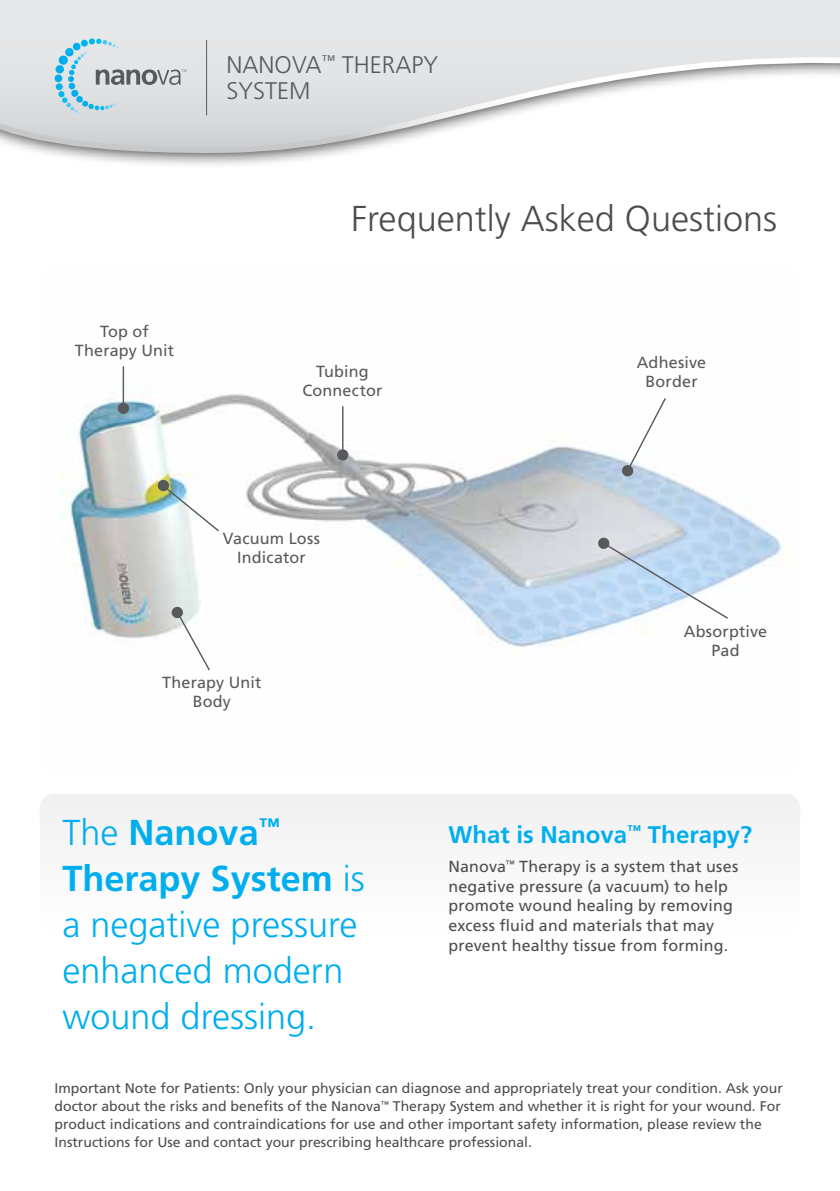
<style>
.page{position:relative;width:840px;height:1191px;background:#fff}
.page>*{position:absolute;margin:0;border:0;box-sizing:border-box;transform-origin:0 0}
.t1{font:300 36px/46px "Frutiger LT Std";color:#00aeef}
.t2{font:300 36px "Frutiger LT Std";color:#4d4d4f}
.t3{font:700 24px "Frutiger LT Std";color:#00aeef}
.t4{font:300 24px/26px "Frutiger LT Std";color:#58595b}
.t5{font:16.2px/19px "Frutiger LT Std";letter-spacing:.01em;color:#58595b;text-align:center}
.t6{font:16px/19.6px "Frutiger LT Std";letter-spacing:.01em;color:#4d4d4f}
.t7{font:14px/18px "Frutiger LT Std";color:#4d4d4f}
.s1{font-weight:700}
</style>
<div class="page">
<div style="left:0;top:0;width:839px;height:168px;background:#000;opacity:.75"></div>
<svg style="left:0;top:0;width:839px;height:153px"></svg>
<div style="left:40px;top:793px;width:759px;height:140px;background:#f1f1f2;border-radius:15px"></div>
<img style="left:60px;top:366px;width:722px;height:281px">
<svg style="left:171px;top:607px;width:12px;height:11px"></svg>
<svg style="left:175px;top:610px;width:36px;height:61px"></svg>
<div style="left:118px;top:403px;width:11px;height:11px;background:#58595b;border-radius:50%"></div>
<hr style="left:123px;top:366px;width:1px;height:43px;background:#58595b">
<svg style="left:157px;top:479px;width:63px;height:54px"></svg>
<div style="left:337px;top:449px;width:11px;height:11px;background:#58595b;border-radius:50%"></div>
<hr style="left:342px;top:406px;width:1px;height:49px;background:#58595b">
<svg style="left:620px;top:396px;width:47px;height:81px"></svg>
<svg style="left:597px;top:537px;width:132px;height:83px"></svg>
<div style="left:55px;top:75px;width:7px;height:7px;background:#00aeef;border-radius:50%"></div>
<svg style="left:56px;top:38px;width:130px;height:77px;background:#c7d5db"></svg>
<hr style="left:206px;top:40px;width:1px;height:75px;background:#58595b">
<h2 class="t4" style="left:226px;top:52px;width:213px">NANOVA<sup>™</sup> THERAPY<br>SYSTEM</h2>
<p class="t5" style="left:75px;top:322px;width:101px">Top of<br>Therapy Unit</p>
<h1 class="t2" style="left:351px;top:198px;width:427px">Frequently Asked Questions</h1>
<p class="t5" style="left:302px;top:362px;width:81px">Tubing<br>Connector</p>
<p class="t5" style="left:636px;top:353px;width:71px">Adhesive<br>Border</p>
<p class="t5" style="left:223px;top:529px;width:98px">Vacuum Loss<br>Indicator</p>
<p class="t5" style="left:683px;top:622px;width:85px">Absorptive<br>Pad</p>
<p class="t5" style="left:162px;top:673px;width:101px">Therapy Unit<br>Body</p>
<h1 class="t1" style="left:62px;top:809px;width:304px">The <span class="s1">Nanova</span><sup>™<br></sup><span class="s1">Therapy System</span> is a negative pressure enhanced modern wound dressing.</h1>
<h2 class="t3" style="left:448px;top:820px;width:305px">What is Nanova<sup>™</sup> Therapy?</h2>
<p class="t6" style="left:448px;top:857px;width:291px">Nanova<sup>™</sup> Therapy is a system that uses negative pressure (a vacuum) to help promote wound healing by removing excess fluid and materials that may prevent healthy tissue from forming.</p>
<p class="t7" style="left:55px;top:1079px;width:729px">Important Note for Patients: Only your physician can diagnose and appropriately treat your condition. Ask your doctor about the risks and benefits of the Nanova<sup>™</sup> Therapy System and whether it is right for your wound. For product indications and contraindications for use and other important safety information, please review the Instructions for Use and contact your prescribing healthcare professional.</p>
</div>
